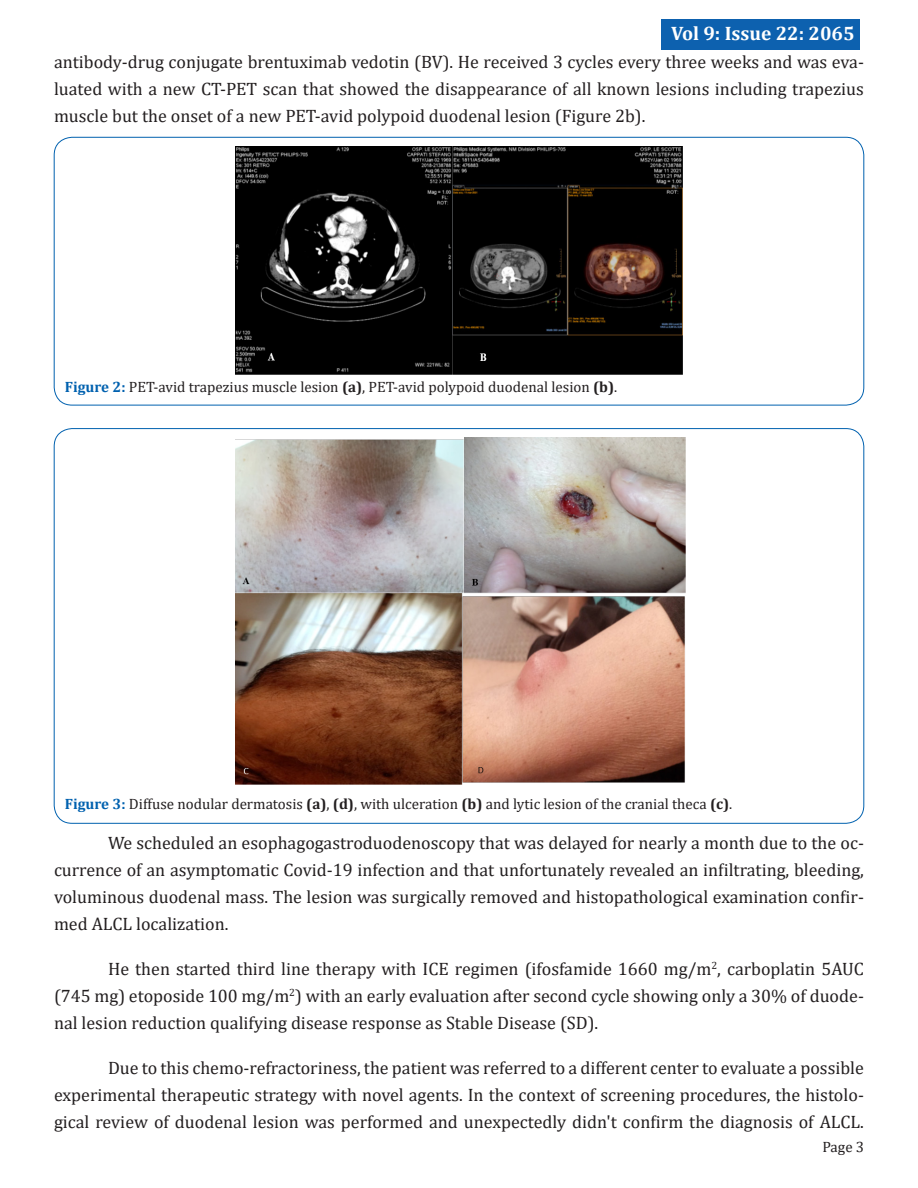
<style>
.page{position:relative;width:918px;height:1188px;background:#fff}
.page>*{position:absolute;margin:0;border:0;box-sizing:border-box;transform-origin:0 0}
.t1{font:700 19.5px "Cambria";color:#fff}
.t2{font:18px/27px "Cambria";color:#231f20;text-align:justify}
.t3{font:15px "Cambria";color:#231f20}
.s1{font-weight:700;color:#0061af}
.s2{font-weight:700}
</style>
<div class="page">
<div style="left:662px;top:19px;width:198px;height:31px;background:#0d61af"></div>
<img style="left:236px;top:146px;width:446px;height:228px">
<img style="left:236px;top:438px;width:450px;height:346px">
<p class="t1" style="left:671px;top:19px;width:185px">Vol 9: Issue 22: 2065</p>
<p class="t2" style="left:54px;top:48px;width:811px">antibody-drug conjugate brentuximab vedotin (BV). He received 3 cycles every three weeks and was eva&shy;luated with a new CT-PET scan that showed the disappearance of all known lesions including trapezius muscle but the onset of a new PET-avid polypoid duodenal lesion (Figure 2b).</p>
<p class="t3" style="left:65px;top:378px;width:554px"><span class="s1">Figure 2:</span> PET-avid trapezius muscle lesion <span class="s2">(a)</span>, PET-avid polypoid duodenal lesion <span class="s2">(b)</span>.</p>
<p class="t3" style="left:65px;top:795px;width:669px"><span class="s1">Figure 3:</span> Diffuse nodular dermatosis <span class="s2">(a)</span>, <span class="s2">(d)</span>, with ulceration <span class="s2">(b)</span> and lytic lesion of the cranial theca <span class="s2">(c)</span>.</p>
<p class="t2" style="left:54px;top:829px;width:811px;text-indent:54px">We scheduled an esophagogastroduodenoscopy that was delayed for nearly a month due to the oc&shy;currence of an asymptomatic Covid-19 infection and that unfortunately revealed an infiltrating, bleeding, voluminous duodenal mass. The lesion was surgically removed and histopathological examination confir&shy;med ALCL localization.</p>
<p class="t2" style="left:54px;top:955px;width:812px;text-indent:54px">He then started third line therapy with ICE regimen (ifosfamide 1660 mg/m<sup>2</sup>, carboplatin 5AUC (745 mg) etoposide 100 mg/m<sup>2</sup>) with an early evaluation after second cycle showing only a 30% of duode&shy;nal lesion reduction qualifying disease response as Stable Disease (SD).</p>
<p class="t2" style="left:54px;top:1054px;width:811px;text-indent:54px">Due to this chemo-refractoriness, the patient was referred to a different center to evaluate a possible experimental therapeutic strategy with novel agents. In the context of screening procedures, the histolo&shy;gical review of duodenal lesion was performed and unexpectedly didn't confirm the diagnosis of ALCL.</p>
<p class="t3" style="left:822px;top:1138px;width:43px">Page 3</p>
</div>
